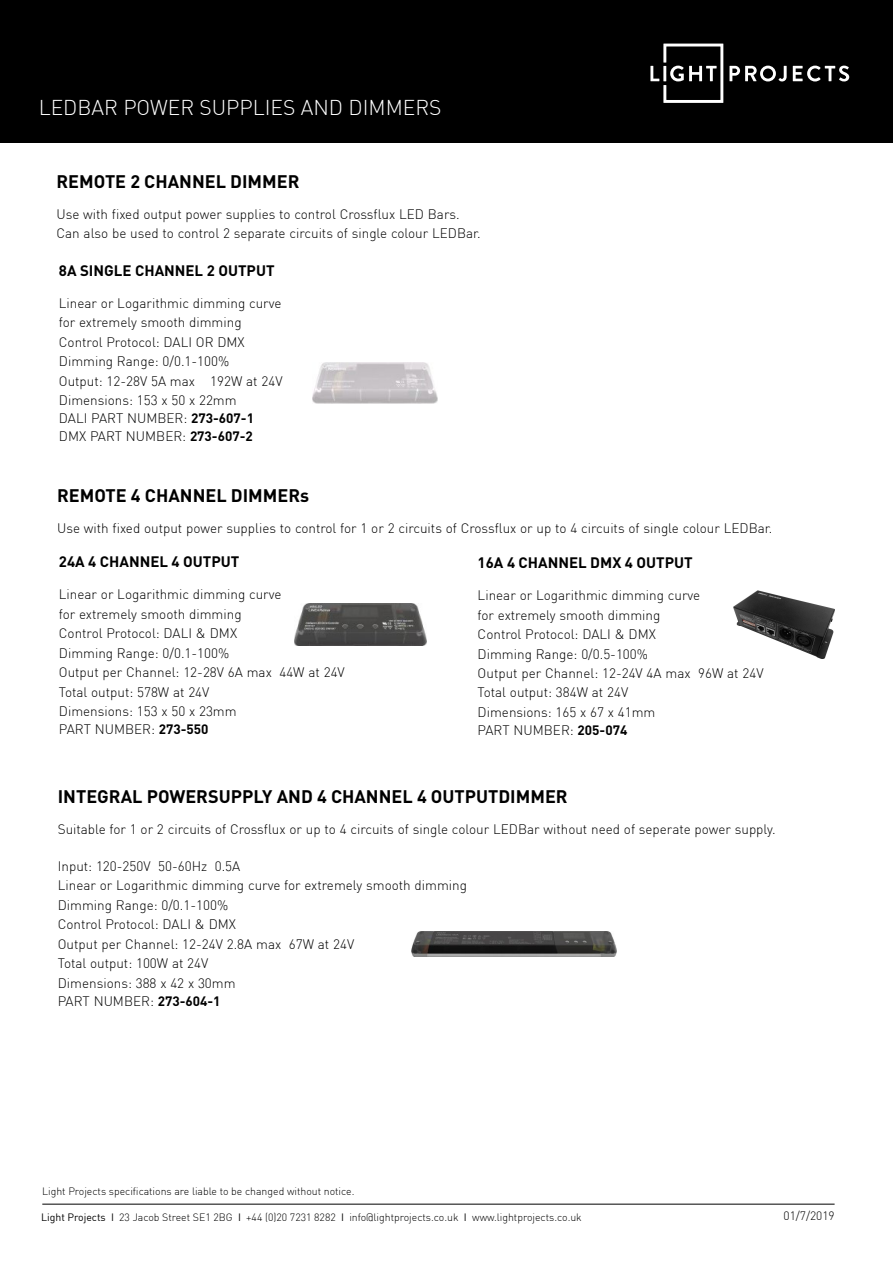
<style>
.page{position:relative;width:893px;height:1263px;background:#fff}
.page>*{position:absolute;margin:0;border:0;box-sizing:border-box;transform-origin:0 0}
.t1{font:300 21px "DIN";color:#fff}
.t2{font:700 18px "DIN";color:#000}
.t3{font:700 15px "DIN";color:#000}
.t4{font:300 13.5px/19.5px "DIN";color:#000}
.t5{font:300 12px "DIN";color:#000}
.t6{font:300 10.5px "DIN";color:#000}
.s1{font-weight:700}
.s2{font-weight:400}
</style>
<div class="page">
<hr style="left:42px;top:1204px;width:793px;height:1px;background:#000">
<div style="left:0;top:0;width:893px;height:143px;background:#000"></div>
<svg style="left:650px;top:44px;width:199px;height:59px"></svg>
<img style="left:312px;top:362px;width:125px;height:41px">
<img style="left:294px;top:603px;width:132px;height:42px">
<img style="left:733px;top:590px;width:102px;height:69px">
<img style="left:411px;top:931px;width:206px;height:26px">
<h1 class="t1" style="left:39px;top:94px;width:404px">LEDBAR POWER SUPPLIES AND DIMMERS</h1>
<h2 class="t2" style="left:57px;top:170px;width:244px">REMOTE 2 CHANNEL DIMMER</h2>
<p class="t4" style="left:57px;top:204px;width:426px">Use with fixed output power supplies to control Crossflux LED Bars.<br>Can also be used to control 2 separate circuits of single colour LEDBar.</p>
<p class="t3" style="left:59px;top:261px;width:217px">8A SINGLE CHANNEL 2 OUTPUT</p>
<p class="t4" style="left:59px;top:293px;width:225px">Linear or Logarithmic dimming curve for extremely smooth dimming<br>Control Protocol: DALI OR DMX<br>Dimming Range: 0/0.1-100%<br>Output: 12-28V 5A max 192W at 24V<br>Dimensions: 153 x 50 x 22mm</p>
<p class="t4" style="left:59px;top:409px;width:197px;line-height:18px">DALI PART NUMBER: <span class="s1">273-607-1<br></span>DMX PART NUMBER: <span class="s1">273-607-2</span></p>
<h2 class="t2" style="left:57px;top:484px;width:254px">REMOTE 4 CHANNEL DIMMERs</h2>
<p class="t4" style="left:57px;top:518px;width:717px">Use with fixed output power supplies to control for 1 or 2 circuits of Crossflux or up to 4 circuits of single colour LEDBar.</p>
<p class="t3" style="left:59px;top:552px;width:182px">24A 4 CHANNEL 4 OUTPUT</p>
<p class="t4" style="left:59px;top:584px;width:287px">Linear or Logarithmic dimming curve<br>for extremely smooth dimming<br>Control Protocol: DALI &amp; DMX<br>Dimming Range: 0/0.1-100%<br>Output per Channel: 12-28V 6A max 44W at 24V<br>Total output: 578W at 24V<br>Dimensions: 153 x 50 x 23mm</p>
<p class="t4" style="left:59px;top:719px;width:151px">PART NUMBER: <span class="s1">273-550</span></p>
<p class="t3" style="left:478px;top:553px;width:217px">16A 4 CHANNEL DMX 4 OUTPUT</p>
<p class="t4" style="left:478px;top:585px;width:287px">Linear or Logarithmic dimming curve<br>for extremely smooth dimming<br>Control Protocol: DALI &amp; DMX<br>Dimming Range: 0/0.5-100%<br>Output per Channel: 12-24V 4A max 96W at 24V<br>Total output: 384W at 24V<br>Dimensions: 165 x 67 x 41mm</p>
<p class="t4" style="left:478px;top:720px;width:151px">PART NUMBER: <span class="s1">205-074</span></p>
<h2 class="t2" style="left:58px;top:785px;width:511px">INTEGRAL POWERSUPPLY AND 4 CHANNEL 4 OUTPUTDIMMER</h2>
<p class="t4" style="left:58px;top:819px;width:719px">Suitable for 1 or 2 circuits of Crossflux or up to 4 circuits of single colour LEDBar without need of seperate power supply.</p>
<p class="t4" style="left:58px;top:856px;width:411px">Input: 120-250V 50-60Hz 0.5A<br>Linear or Logarithmic dimming curve for extremely smooth dimming Dimming Range: 0/0.1-100%<br>Control Protocol: DALI &amp; DMX<br>Output per Channel: 12-24V 2.8A max 67W at 24V<br>Total output: 100W at 24V<br>Dimensions: 388 x 42 x 30mm</p>
<p class="t4" style="left:58px;top:991px;width:164px">PART NUMBER: <span class="s1">273-604-1</span></p>
<p class="t6" style="left:42px;top:1184px;width:314px">Light Projects specifications are liable to be changed without notice.</p>
<p class="t6" style="left:41px;top:1210px;width:542px"><span class="s2">Light Projects I</span> 23 Jacob Street SE1 2BG <span class="s2">I</span> +44 (0)20 7231 8282 <span class="s2">I</span> info@lightprojects.co.uk <span class="s2">I</span> www.lightprojects.co.uk</p>
<p class="t5" style="left:783px;top:1208px;width:53px">01/7/2019</p>
</div>
